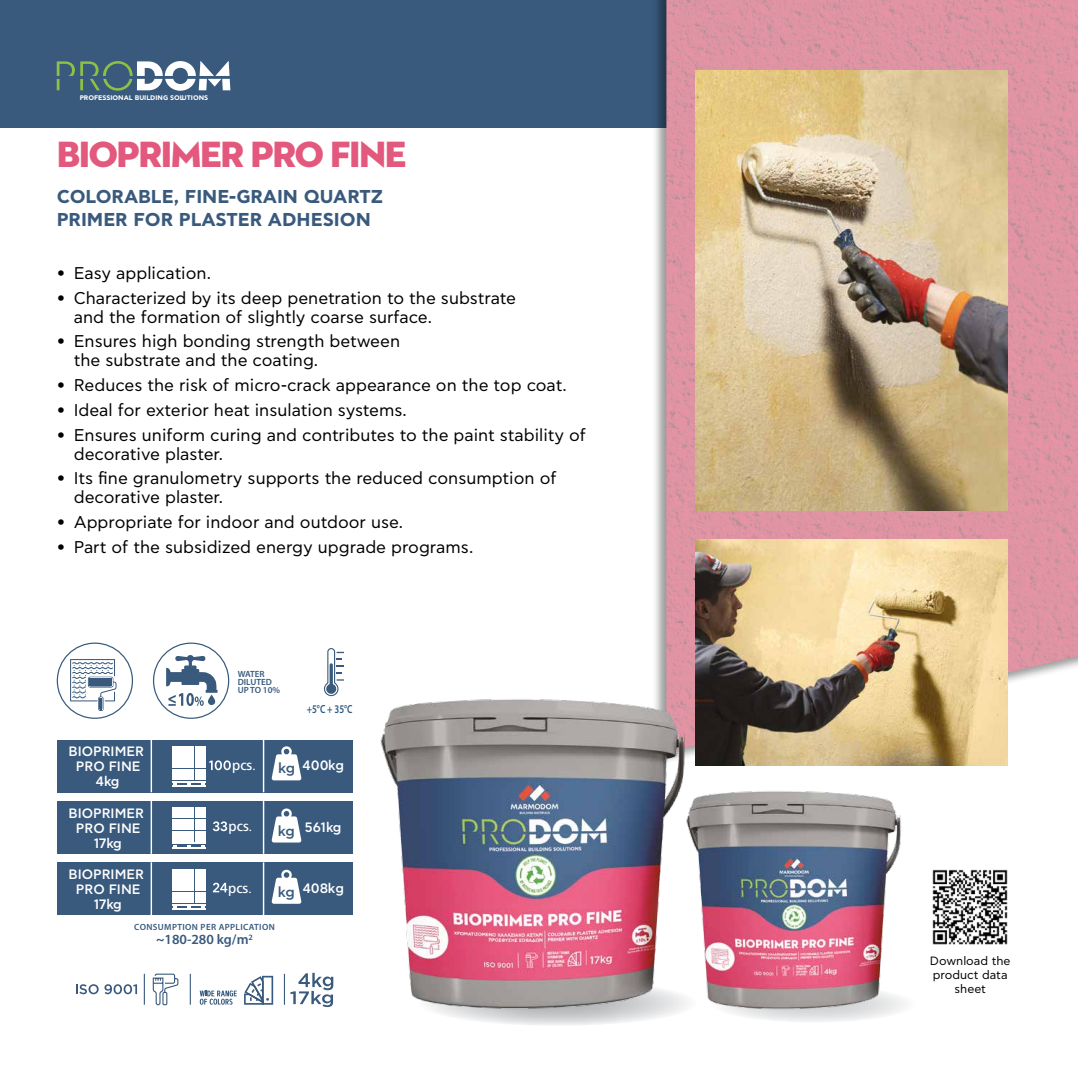
<style>
.page{position:relative;width:1078px;height:1078px;background:#fff}
.page>*{position:absolute;margin:0;border:0;box-sizing:border-box;transform-origin:0 0}
.t1{font:37.2px "Neutraface 2 Display Titling";letter-spacing:-.04em;color:#e3587d}
.t2{font:700 18.6px/22.4px "CF Asty Std";color:#395a7d}
.t3{font:17px/19px "CF Asty Std";color:#000}
.t4{font:500 14.2px "CF Asty Std";color:#395a7d}
.t5{font:600 14px "Myriad Pro";color:#395a7d}
.t6{font:14px "PF Catalog";color:#fff}
.t7{font:500 13.6px/15px "CF Asty Std";color:#fff;text-align:center}
.t8{font:12px/14px "CF Asty Std";color:#000;text-align:center}
.t9{font:600 11.8px "Myriad Pro";color:#2c5a82;scale:.77 1}
.t10{font:600 9px "Myriad Pro";letter-spacing:.04em;color:#395a7d}
.t11{font:600 9px/8px "Myriad Pro";color:#395a7d}
.t12{font:700 6.6px "CF Asty Std";color:#fff}
.s1{font-family:"Minion Pro"}
.s2{font-size:14.2px;color:#395a7d}
</style>
<div class="page">
<div style="left:0;top:0;width:1077px;height:128px;background:#395a7d"></div>
<div style="left:652px;top:0;width:425px;height:765px;background:#000;opacity:.4"></div>
<img style="left:666px;top:0;width:411px;height:751px">
<svg style="left:57px;top:61px;width:173px;height:30px"></svg>
<img style="left:694px;top:539px;width:312px;height:226px">
<img style="left:694px;top:71px;width:312px;height:439px">
<img style="left:693px;top:791px;width:212px;height:229px">
<img style="left:380px;top:680px;width:313px;height:345px">
<svg style="left:76px;top:984px;width:61px;height:10px"></svg>
<svg style="left:143px;top:972px;width:190px;height:34px"></svg>
<div style="left:153px;top:642px;width:76px;height:76px;border:1px solid #395a7d;border-radius:50%"></div>
<svg style="left:166px;top:654px;width:51px;height:51px"></svg>
<div style="left:57px;top:642px;width:76px;height:76px;border:1px solid #395a7d;border-radius:50%"></div>
<svg style="left:70px;top:659px;width:46px;height:51px"></svg>
<img style="left:932px;top:869px;width:76px;height:76px">
<svg style="left:324px;top:648px;width:20px;height:48px"></svg>
<div style="left:57px;top:800px;width:295px;height:53px;background:#395a7d"></div>
<svg style="left:213px;top:821px;width:14px;height:10px"></svg>
<svg style="left:271px;top:808px;width:30px;height:34px"></svg>
<hr style="left:150px;top:800px;width:2px;height:53px;background:#fff">
<hr style="left:263px;top:800px;width:1px;height:53px;background:#fff">
<div style="left:57px;top:862px;width:295px;height:52px;background:#395a7d"></div>
<svg style="left:213px;top:882px;width:14px;height:10px"></svg>
<svg style="left:271px;top:869px;width:30px;height:34px"></svg>
<hr style="left:150px;top:862px;width:2px;height:52px;background:#fff">
<hr style="left:263px;top:862px;width:1px;height:52px;background:#fff">
<div style="left:57px;top:739px;width:295px;height:53px;background:#395a7d"></div>
<svg style="left:209px;top:760px;width:22px;height:10px"></svg>
<div style="left:172px;top:745px;width:10px;height:11px;background:#fff"></div>
<div style="left:183px;top:745px;width:11px;height:11px;background:#fff"></div>
<div style="left:195px;top:745px;width:10px;height:11px;background:#fff"></div>
<div style="left:195px;top:757px;width:10px;height:10px;background:#fff"></div>
<div style="left:183px;top:757px;width:11px;height:10px;background:#fff"></div>
<div style="left:172px;top:757px;width:10px;height:10px;background:#fff"></div>
<div style="left:195px;top:769px;width:10px;height:10px;background:#fff"></div>
<div style="left:183px;top:769px;width:11px;height:10px;background:#fff"></div>
<div style="left:172px;top:769px;width:10px;height:10px;background:#fff"></div>
<hr style="left:172px;top:780px;width:33px;height:2px;background:#fff">
<hr style="left:172px;top:785px;width:33px;height:2px;background:#fff">
<div style="left:172px;top:807px;width:10px;height:10px;background:#fff"></div>
<div style="left:183px;top:807px;width:11px;height:10px;background:#fff"></div>
<div style="left:195px;top:807px;width:10px;height:10px;background:#fff"></div>
<div style="left:195px;top:819px;width:10px;height:10px;background:#fff"></div>
<div style="left:183px;top:819px;width:11px;height:10px;background:#fff"></div>
<div style="left:172px;top:819px;width:10px;height:10px;background:#fff"></div>
<div style="left:195px;top:830px;width:10px;height:11px;background:#fff"></div>
<div style="left:183px;top:830px;width:11px;height:11px;background:#fff"></div>
<div style="left:172px;top:830px;width:10px;height:11px;background:#fff"></div>
<hr style="left:172px;top:842px;width:33px;height:1px;background:#fff">
<hr style="left:172px;top:847px;width:33px;height:1px;background:#fff">
<div style="left:172px;top:868px;width:10px;height:11px;background:#fff"></div>
<div style="left:183px;top:868px;width:11px;height:11px;background:#fff"></div>
<div style="left:195px;top:868px;width:10px;height:11px;background:#fff"></div>
<div style="left:195px;top:880px;width:10px;height:10px;background:#fff"></div>
<div style="left:183px;top:880px;width:11px;height:10px;background:#fff"></div>
<div style="left:172px;top:880px;width:10px;height:10px;background:#fff"></div>
<div style="left:195px;top:891px;width:10px;height:11px;background:#fff"></div>
<div style="left:183px;top:891px;width:11px;height:11px;background:#fff"></div>
<div style="left:172px;top:891px;width:10px;height:11px;background:#fff"></div>
<hr style="left:172px;top:903px;width:33px;height:2px;background:#fff">
<hr style="left:172px;top:908px;width:33px;height:1px;background:#fff">
<svg style="left:271px;top:746px;width:30px;height:34px"></svg>
<hr style="left:150px;top:739px;width:2px;height:53px;background:#fff">
<hr style="left:263px;top:739px;width:1px;height:53px;background:#fff">
<p class="t12" style="left:80px;top:94px;width:130px">PROFESSIONAL BUILDING SOLUTIONS</p>
<h1 class="t1" style="left:57px;top:131px;width:351px">BIOPRIMER PRO FINE</h1>
<p class="t2" style="left:57px;top:187px;width:328px">COLORABLE, FINE-GRAIN QUARTZ<br>PRIMER FOR PLASTER ADHESION</p>
<p class="t3" style="left:57px;top:264px;width:156px">• Easy application.</p>
<p class="t3" style="left:74px;top:289px;width:444px;text-indent:-17px">• Characterized by its deep penetration to the substrate and the formation of slightly coarse surface.</p>
<p class="t3" style="left:74px;top:332px;width:328px;text-indent:-17px">• Ensures high bonding strength between the substrate and the coating.</p>
<p class="t3" style="left:57px;top:376px;width:511px">• Reduces the risk of micro-crack appearance on the top coat.</p>
<p class="t3" style="left:57px;top:401px;width:351px">• Ideal for exterior heat insulation systems.</p>
<p class="t3" style="left:74px;top:425px;width:513px;text-indent:-17px">• Ensures uniform curing and contributes to the paint stability of decorative plaster.</p>
<p class="t3" style="left:74px;top:469px;width:484px;text-indent:-17px">• Its fine granulometry supports the reduced consumption of decorative plaster.</p>
<p class="t3" style="left:57px;top:513px;width:348px">• Appropriate for indoor and outdoor use.</p>
<p class="t3" style="left:57px;top:537px;width:418px">• Part of the subsidized energy upgrade programs.</p>
<p class="t7" style="left:69px;top:744px;width:77px">BIOPRIMER<br>PRO FINE<br>4kg</p>
<p class="t7" style="left:69px;top:806px;width:77px">BIOPRIMER<br>PRO FINE<br>17kg</p>
<p class="t7" style="left:69px;top:867px;width:77px">BIOPRIMER<br>PRO FINE<br>17kg</p>
<p class="t11" style="left:238px;top:669px;width:44px">WATER<br>DILUTED<br>UP TO 10%</p>
<p class="t9" style="left:306px;top:701px;width:61px">+5°C + 35°C</p>
<p class="t6" style="left:232px;top:756px;width:25px">pcs<span class="s1">.</span></p>
<p class="t7" style="left:278px;top:758px;width:68px"><span class="s2">kg</span> 400kg</p>
<p class="t6" style="left:228px;top:817px;width:25px">pcs<span class="s1">.</span></p>
<p class="t4" style="left:278px;top:822px;width:19px">kg</p>
<p class="t7" style="left:305px;top:820px;width:38px">561kg</p>
<p class="t6" style="left:228px;top:879px;width:25px">pcs<span class="s1">.</span></p>
<p class="t4" style="left:278px;top:884px;width:19px">kg</p>
<p class="t7" style="left:302px;top:881px;width:43px">408kg</p>
<p class="t10" style="left:134px;top:921px;width:142px">CONSUMPTION PER APPLICATION</p>
<p class="t5" style="left:156px;top:930px;width:98px">~180-280 kg/m<sup>2</sup></p>
<p class="t8" style="left:929px;top:954px;width:82px">Download the product data sheet</p>
</div>
